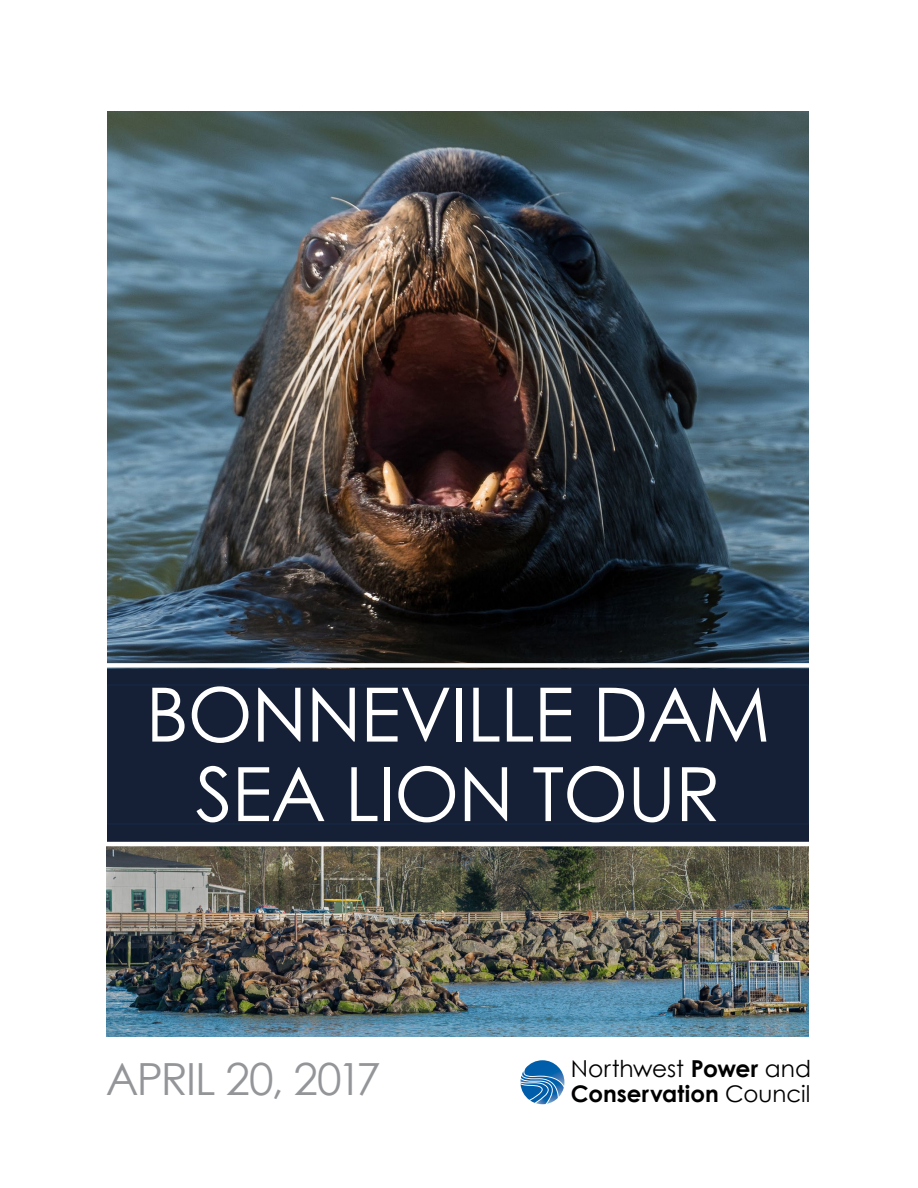
<style>
.page{position:relative;width:918px;height:1188px;background:#fff}
.page>*{position:absolute;margin:0;border:0;box-sizing:border-box;transform-origin:0 0}
.t1{font:75px/79.5px "Century Gothic";letter-spacing:-.015em;color:#fff;text-align:center}
.t2{font:44.4px "Century Gothic";letter-spacing:-.035em;color:#939598}
.t3{font:23.4px "Century Gothic";color:#000}
.t4{font:700 22.95px "Century Gothic";color:#000}
.s1{font-weight:700}
.s2{font-weight:400}
</style>
<div class="page">
<div style="left:107px;top:665px;width:702px;height:179px;background:#151f36"></div>
<svg style="left:520px;top:1060px;width:44px;height:44px"></svg>
<img style="left:106px;top:846px;width:702px;height:190px">
<img style="left:107px;top:111px;width:702px;height:558px">
<div style="left:106px;top:663px;width:705px;height:5px;background:#fff"></div>
<hr style="left:105px;top:842px;width:706px;height:4px;background:#fff">
<p class="t1" style="left:146px;top:674px;width:626px">BONNEVILLE DAM<br>SEA LION TOUR</p>
<p class="t2" style="left:106px;top:1048px;width:277px">APRIL 20, 2017</p>
<p class="t3" style="left:571px;top:1053px;width:242px">Northwest <span class="s1">Power</span> and</p>
<p class="t4" style="left:571px;top:1077px;width:241px">Conservation <span class="s2">Council</span></p>
</div>
